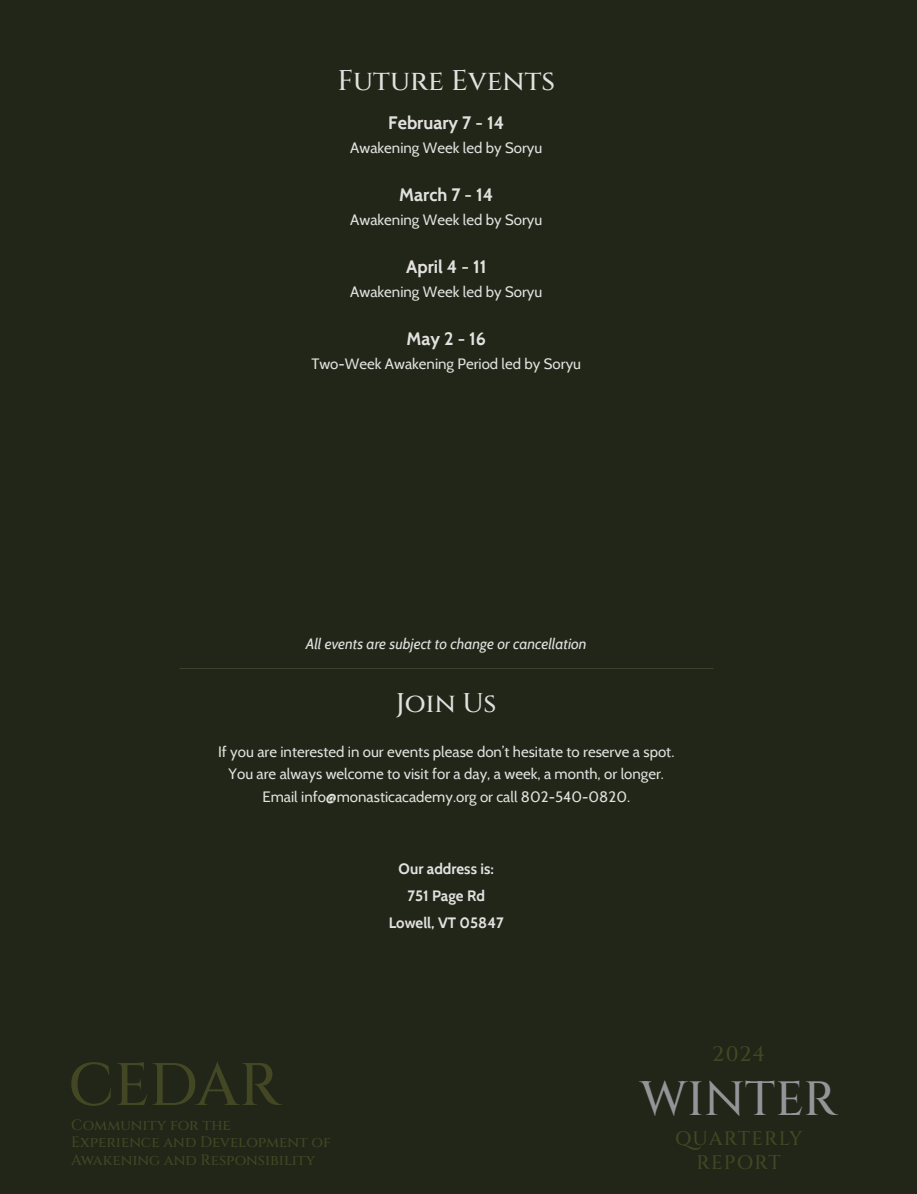
<style>
.page{position:relative;width:917px;height:1194px;background:#222618}
.page>*{position:absolute;margin:0;border:0;box-sizing:border-box;transform-origin:0 0}
.t1{font:500 60px "Cinzel";letter-spacing:-.005em;color:#434724}
.t2{font:500 48px "Cinzel";color:#939598}
.t3{font:500 28.5px "Cinzel";color:#e2e1e0}
.t4{font:500 27px "Cinzel";letter-spacing:-.015em;color:#e2e1e0}
.t5{font:500 21px "Cinzel";color:#434724}
.t6{font:500 19.5px/24px "Cinzel";letter-spacing:.045em;color:#434724;text-align:center}
.t7{font:700 18px "Cabin";color:#e2e1e0}
.t8{font:15px/22.5px "Cabin";color:#e2e1e0;text-align:center}
.t9{font:500 15px/17.5px "Cinzel";color:#434724}
.t10{font:italic 15px "Cabin";color:#e2e1e0}
.t11{font:700 15px/27px "Cabin";color:#e2e1e0;text-align:center}
</style>
<div class="page">
<h3 class="t3" style="left:337px;top:62px;width:219px">Future Events</h3>
<p class="t7" style="left:388px;top:111px;width:117px">February 7 - 14</p>
<p class="t8" style="left:350px;top:136px;width:193px">Awakening Week led by Soryu</p>
<p class="t7" style="left:399px;top:183px;width:96px">March 7 - 14</p>
<p class="t8" style="left:350px;top:208px;width:193px">Awakening Week led by Soryu</p>
<p class="t7" style="left:406px;top:255px;width:82px">April 4 - 11</p>
<p class="t8" style="left:350px;top:280px;width:193px">Awakening Week led by Soryu</p>
<p class="t7" style="left:406px;top:327px;width:81px">May 2 - 16</p>
<p class="t8" style="left:311px;top:352px;width:271px">Two-Week Awakening Period led by Soryu</p>
<p class="t10" style="left:306px;top:635px;width:282px">All events are subject to change or cancellation</p>
<h3 class="t4" style="left:396px;top:685px;width:102px">Join Us</h3>
<p class="t8" style="left:218px;top:740px;width:458px">If you are interested in our events please don’t hesitate to reserve a spot.<br>You are always welcome to visit for a day, a week, a month, or longer.<br>Email info@monasticacademy.org or call 802-540-0820.</p>
<h1 class="t1" style="left:68px;top:1046px;width:214px">CEDAR</h1>
<p class="t9" style="left:71px;top:1116px;width:261px">Community for the<br>Experience and Development of<br>Awakening and Responsibility</p>
<p class="t11" style="left:389px;top:855px;width:116px">Our address is:<br>751 Page Rd<br>Lowell, VT 05847</p>
<h3 class="t5" style="left:712px;top:1041px;width:54px">2024</h3>
<h2 class="t2" style="left:640px;top:1068px;width:198px">WINTER</h2>
<h3 class="t6" style="left:675px;top:1127px;width:129px">QUARTERLY<br>REPORT</h3>
</div>
